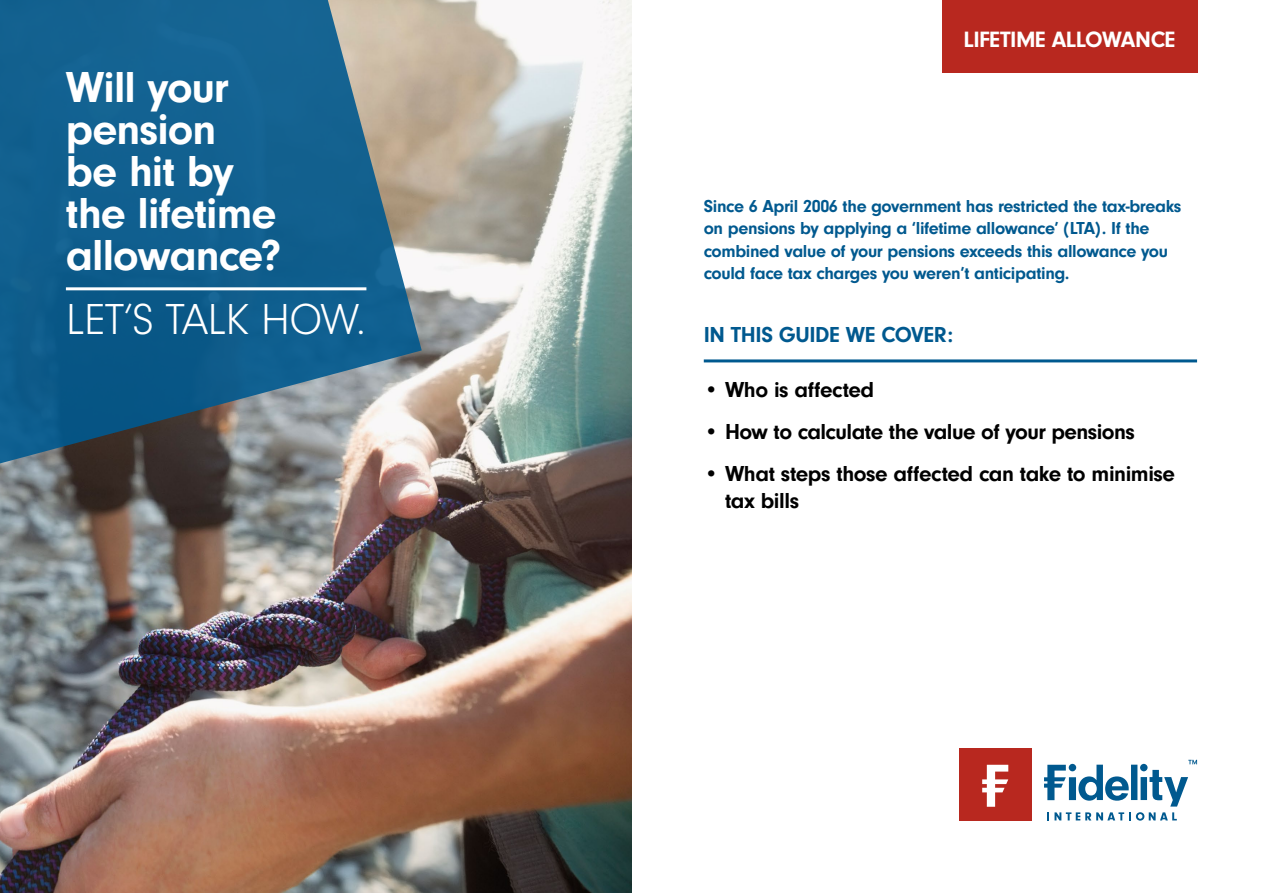
<style>
.page{position:relative;width:1263px;height:893px;background:#fff}
.page>*{position:absolute;margin:0;border:0;box-sizing:border-box;transform-origin:0 0}
.t1{font:700 45px/42px "Neuzeit Gro";letter-spacing:-.02em;color:#fff}
.t2{font:300 45px "Neuzeit Gro";letter-spacing:-.02em;color:#fff}
.t3{font:700 23.1px "Neuzeit Gro";letter-spacing:-.02em;color:#fff}
.t4{font:700 22.5px/27px "Neuzeit Gro";letter-spacing:-.02em;color:#000}
.t5{font:700 22.5px "Neuzeit Gro";letter-spacing:-.02em;color:#00598f}
.t6{font:700 18px/22.5px "Neuzeit Gro";letter-spacing:-.02em;color:#00598f}
</style>
<div class="page">
<img style="left:0;top:0;width:631px;height:893px">
<div style="left:959px;top:748px;width:72px;height:73px;background:#b8281f"></div>
<svg style="left:982px;top:765px;width:26px;height:42px"></svg>
<svg style="left:1044px;top:760px;width:153px;height:61px"></svg>
<hr style="left:704px;top:359px;width:493px;height:3px;background:#00598f">
<div style="left:942px;top:0;width:255px;height:72px;background:#b8281f"></div>
<svg style="left:0;top:0;width:422px;height:476px;background:#316c8e"></svg>
<hr style="left:66px;top:287px;width:300px;height:3px;background:#fff">
<h1 class="t1" style="left:66px;top:67px;width:217px">Will your pension<br>be hit by the lifetime allowance?</h1>
<h1 class="t2" style="left:66px;top:295px;width:302px">LET’S TALK HOW.</h1>
<p class="t3" style="left:963px;top:27px;width:213px">LIFETIME ALLOWANCE</p>
<p class="t6" style="left:704px;top:195px;width:479px">Since 6 April 2006 the government has restricted the tax-breaks on pensions by applying a ‘lifetime allowance’ (LTA). If the combined value of your pensions exceeds this allowance you could face tax charges you weren’t anticipating.</p>
<p class="t5" style="left:704px;top:322px;width:251px">IN THIS GUIDE WE COVER:</p>
<p class="t4" style="left:704px;top:376px;width:172px">• Who is affected</p>
<p class="t4" style="left:704px;top:418px;width:433px">• How to calculate the value of your pensions</p>
<p class="t4" style="left:725px;top:460px;width:451px;text-indent:-21px">• What steps those affected can take to minimise tax bills</p>
</div>
